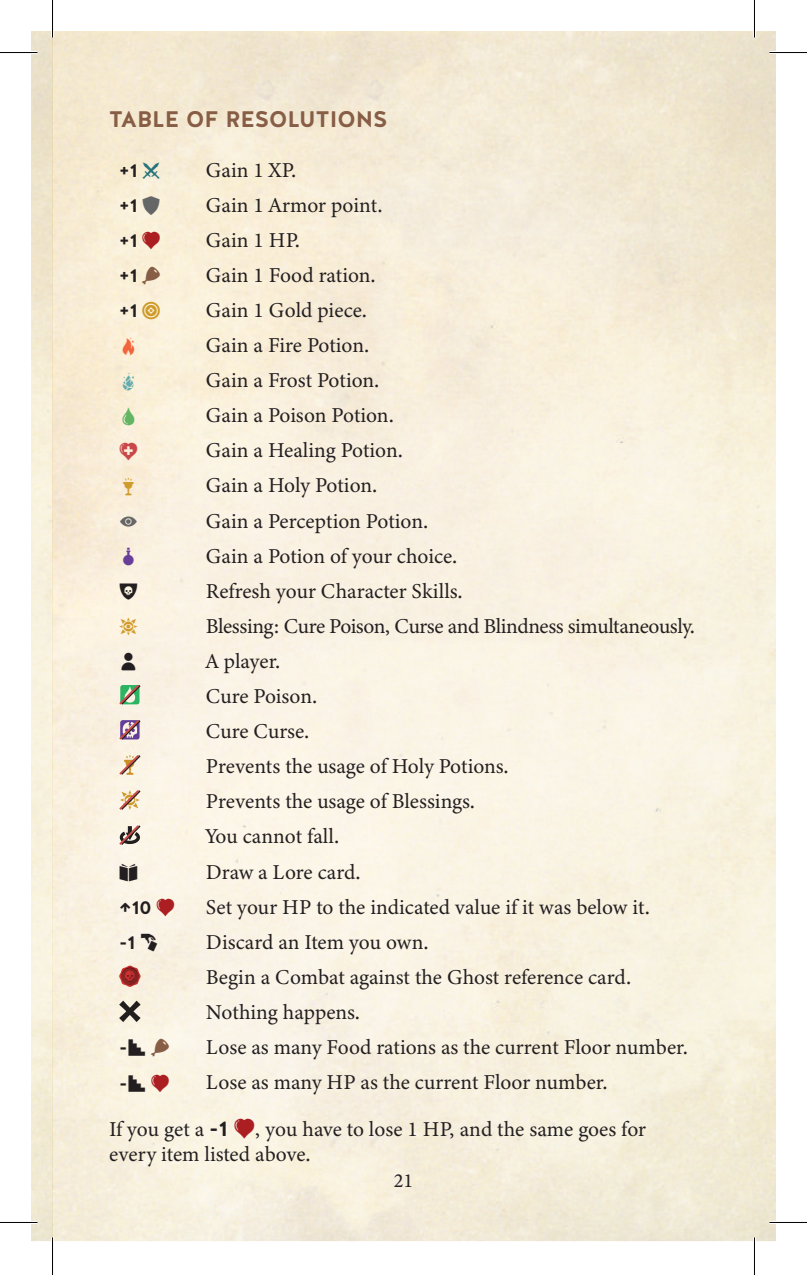
<style>
.page{position:relative;width:807px;height:1275px;background:#fff}
.page>*{position:absolute;margin:0;border:0;box-sizing:border-box;transform-origin:0 0}
.t1{font:700 22.5px "Halis R";color:#875d46}
.t2{font:21.25px/35px "Minion Variable Concept";color:#231f20}
.t3{font:20px "Minion Variable Concept";color:#231f20}
.t4{font:700 18.75px "Halis R";color:#231f20}
.s1{font-family:"Halis R";font-weight:700}
</style>
<div class="page">
<img style="left:31px;top:31px;width:744px;height:1210px">
<svg style="left:119px;top:684px;width:21px;height:20px"></svg>
<svg style="left:119px;top:720px;width:21px;height:19px"></svg>
<svg style="left:119px;top:755px;width:21px;height:19px"></svg>
<svg style="left:119px;top:790px;width:21px;height:19px"></svg>
<svg style="left:119px;top:825px;width:21px;height:20px"></svg>
<svg style="left:119px;top:965px;width:21px;height:21px"></svg>
<svg style="left:119px;top:1000px;width:21px;height:21px"></svg>
<hr style="left:0;top:51px;width:38px;height:3px;background:#fff">
<hr style="left:769px;top:51px;width:38px;height:3px;background:#fff">
<hr style="left:0;top:1220px;width:38px;height:3px;background:#fff">
<hr style="left:769px;top:1220px;width:38px;height:3px;background:#fff">
<hr style="left:51px;top:0;width:3px;height:38px;background:#fff">
<hr style="left:51px;top:1237px;width:3px;height:37px;background:#fff">
<hr style="left:753px;top:0;width:3px;height:38px;background:#fff">
<hr style="left:753px;top:1237px;width:3px;height:37px;background:#fff">
<hr style="left:0;top:52px;width:38px;height:1px;background:#000">
<hr style="left:769px;top:52px;width:38px;height:1px;background:#000">
<hr style="left:0;top:1221px;width:38px;height:1px;background:#000">
<hr style="left:769px;top:1221px;width:38px;height:1px;background:#000">
<hr style="left:52px;top:0;width:1px;height:38px;background:#000">
<hr style="left:52px;top:1237px;width:1px;height:37px;background:#000">
<hr style="left:754px;top:0;width:1px;height:38px;background:#000">
<hr style="left:754px;top:1237px;width:1px;height:37px;background:#000">
<svg style="left:143px;top:162px;width:16px;height:17px"></svg>
<svg style="left:143px;top:196px;width:17px;height:19px"></svg>
<svg style="left:143px;top:232px;width:17px;height:17px"></svg>
<svg style="left:142px;top:266px;width:18px;height:19px"></svg>
<svg style="left:142px;top:302px;width:18px;height:18px"></svg>
<svg style="left:123px;top:337px;width:11px;height:18px"></svg>
<svg style="left:123px;top:372px;width:11px;height:18px"></svg>
<svg style="left:122px;top:407px;width:13px;height:18px"></svg>
<svg style="left:123px;top:477px;width:11px;height:18px"></svg>
<svg style="left:120px;top:516px;width:17px;height:10px"></svg>
<svg style="left:123px;top:548px;width:11px;height:17px"></svg>
<svg style="left:120px;top:583px;width:17px;height:16px"></svg>
<svg style="left:119px;top:617px;width:19px;height:19px"></svg>
<svg style="left:122px;top:653px;width:13px;height:17px"></svg>
<svg style="left:120px;top:863px;width:17px;height:18px"></svg>
<svg style="left:157px;top:898px;width:17px;height:18px"></svg>
<svg style="left:141px;top:933px;width:16px;height:18px"></svg>
<svg style="left:129px;top:1039px;width:16px;height:17px"></svg>
<svg style="left:151px;top:1038px;width:18px;height:18px"></svg>
<svg style="left:129px;top:1074px;width:16px;height:17px"></svg>
<svg style="left:151px;top:1074px;width:18px;height:17px"></svg>
<svg style="left:235px;top:1118px;width:19px;height:20px"></svg>
<svg style="left:120px;top:442px;width:17px;height:18px"></svg>
<p class="t1" style="left:109px;top:105px;width:280px">TABLE OF RESOLUTIONS</p>
<p class="t4" style="left:119px;top:158px;width:20px">+1</p>
<p class="t2" style="left:206px;top:152px;width:91px">Gain 1 XP.</p>
<p class="t4" style="left:119px;top:193px;width:20px">+1</p>
<p class="t2" style="left:206px;top:187px;width:178px">Gain 1 Armor point.</p>
<p class="t4" style="left:119px;top:228px;width:20px">+1</p>
<p class="t2" style="left:206px;top:222px;width:95px">Gain 1 HP.</p>
<p class="t4" style="left:119px;top:264px;width:20px">+1</p>
<p class="t2" style="left:206px;top:257px;width:171px">Gain 1 Food ration.</p>
<p class="t4" style="left:119px;top:299px;width:20px">+1</p>
<p class="t2" style="left:206px;top:292px;width:189px">Gain 1 Gold piece.<br>Gain a Fire Potion.<br>Gain a Frost Potion.<br>Gain a Poison Potion.</p>
<p class="t2" style="left:206px;top:433px;width:490px">Gain a Healing Potion.<br>Gain a Holy Potion.<br>Gain a Perception Potion.<br>Gain a Potion of your choice.<br>Refresh your Character Skills.<br>Blessing: Cure Poison, Curse and Blindness simultaneously.<br>A player.<br>Cure Poison.<br>Cure Curse.<br>Prevents the usage of Holy Potions.<br>Prevents the usage of Blessings.<br>You cannot fall.<br>Draw a Lore card.</p>
<p class="t4" style="left:119px;top:895px;width:34px">↑10</p>
<p class="t2" style="left:206px;top:889px;width:445px">Set your HP to the indicated value if it was below it.</p>
<p class="t4" style="left:119px;top:930px;width:18px">-1</p>
<p class="t2" style="left:206px;top:924px;width:426px">Discard an Item you own.<br>Begin a Combat against the Ghost reference card.<br>Nothing happens.</p>
<p class="t4" style="left:119px;top:1035px;width:10px">-</p>
<p class="t2" style="left:206px;top:1029px;width:483px">Lose as many Food rations as the current Floor number.</p>
<p class="t4" style="left:119px;top:1070px;width:10px">-</p>
<p class="t2" style="left:206px;top:1064px;width:403px">Lose as many HP as the current Floor number.</p>
<p class="t2" style="left:109px;top:1111px;width:120px">If you get a <span class="s1">-1</span></p>
<p class="t2" style="left:109px;top:1116px;width:538px;line-height:25.5px;text-indent:146px">, you have to lose 1 HP, and the same goes for every item listed above.</p>
<p class="t3" style="left:394px;top:1166px;width:21px">21</p>
</div>
